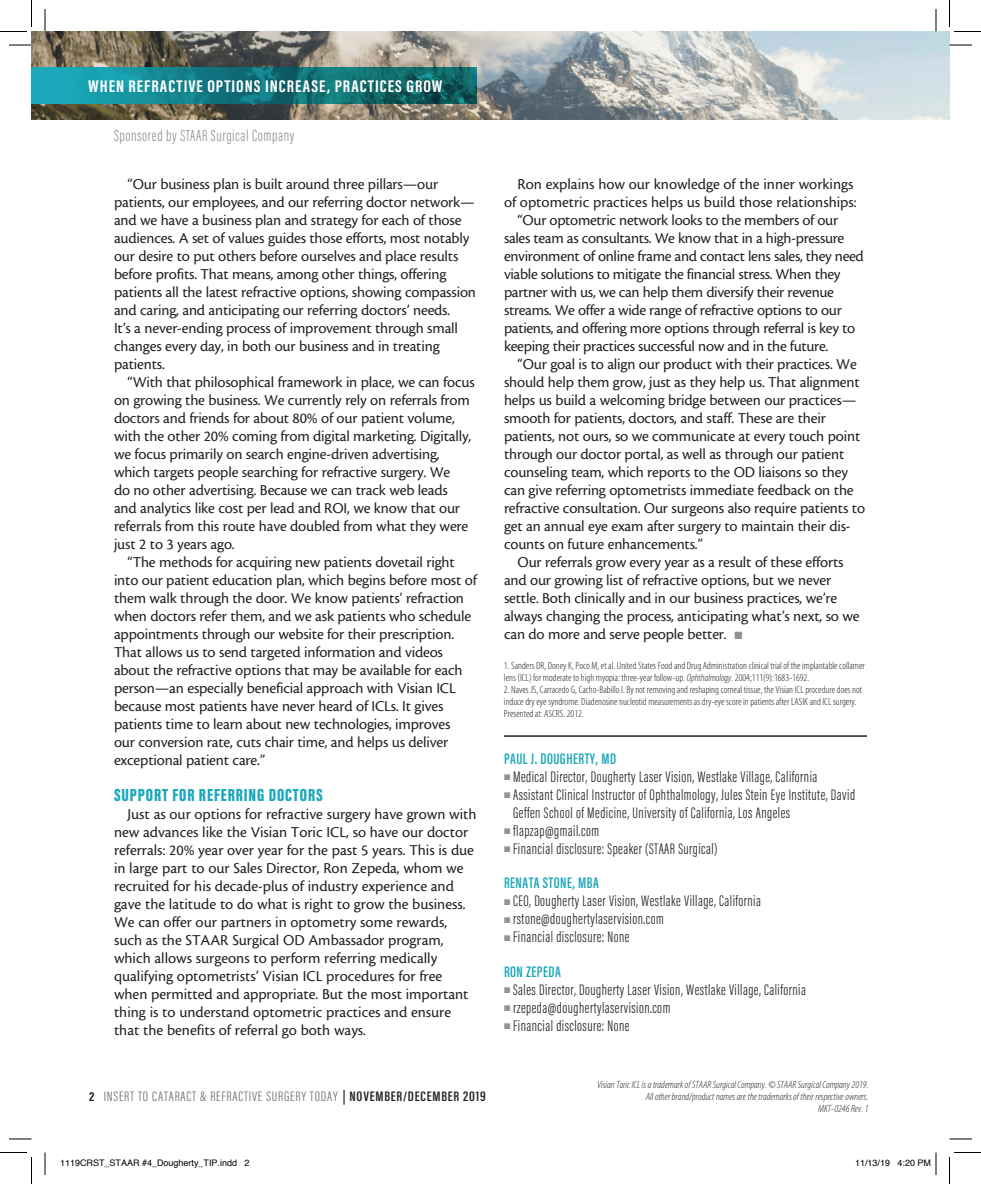
<style>
.page{position:relative;width:981px;height:1184px;background:#fff}
.page>*{position:absolute;margin:0;border:0;box-sizing:border-box;transform-origin:0 0}
.t1{font:900 18px "Acumin Pro Extra Cond";letter-spacing:.05em;color:#1aa8ba}
.t2{font:700 17.4px "Acumin Pro Extra Cond";letter-spacing:.05em;color:#fff;scale:1.12 1}
.t3{font:300 16.5px "Acumin Pro Extra Cond";letter-spacing:.035em;color:#919495}
.t4{font:15.75px/18px "Cronos MM 408 10";letter-spacing:-.01em;color:#231f20}
.t5{font:300 15.75px/34.5px "Acumin Pro Extra Cond";letter-spacing:.03em;color:#231f20}
.t6{font:600 15.75px "Acumin Pro Extra Cond";letter-spacing:.03em;color:#1aa8ba}
.t7{font:300 14.1px "Acumin Pro Extra Cond";letter-spacing:.05em;color:#6c6d70;scale:1.11 1}
.t8{font:10.5px/12px "Myriad MM 215 300";color:#231f20}
.t9{font:10.5px/12px "Myriad MM It 215 300";color:#231f20;text-align:right}
.t10{font:9px "Helvetica";color:#000}
.s1{font-weight:700;font-size:13.35px;color:#231f20}
.s2{font-weight:600;color:#231f20}
.s3{color:#919495}
.s4{font-family:"Myriad MM It 215 300"}
.s5{font-weight:600;color:#1aa8ba}
</style>
<div class="page">
<img style="left:32px;top:32px;width:918px;height:87px">
<hr style="left:504px;top:735px;width:363px;height:1px;background:#231f20">
<svg style="left:32px;top:67px;width:445px;height:37px;background:#137c84"></svg>
<svg style="left:9px;top:45px;width:23px;height:1px"></svg>
<svg style="left:950px;top:45px;width:22px;height:1px"></svg>
<svg style="left:9px;top:1138px;width:23px;height:1px"></svg>
<svg style="left:950px;top:1138px;width:22px;height:1px"></svg>
<svg style="left:45px;top:9px;width:1px;height:23px"></svg>
<svg style="left:45px;top:1152px;width:1px;height:22px"></svg>
<svg style="left:936px;top:9px;width:1px;height:23px"></svg>
<svg style="left:0;top:0;width:32px;height:32px"></svg>
<svg style="left:0;top:1152px;width:32px;height:32px"></svg>
<svg style="left:949px;top:0;width:32px;height:32px"></svg>
<svg style="left:949px;top:1152px;width:32px;height:32px"></svg>
<svg style="left:935px;top:1152px;width:2px;height:22px"></svg>
<p class="t2" style="left:88px;top:75px;width:318px">WHEN REFRACTIVE OPTIONS INCREASE, PRACTICES GROW</p>
<p class="t3" style="left:114px;top:125px;width:182px">Sponsored by STAAR Surgical Company</p>
<p class="t4" style="left:114px;top:175px;width:364px;text-indent:13px">“Our business plan is built around three pillars—our patients, our employees, and our referring doctor network— and we have a business plan and strategy for each of those audiences. A set of values guides those efforts, most notably our desire to put others before ourselves and place results before profits. That means, among other things, offering patients all the latest refractive options, showing compassion and caring, and anticipating our referring doctors’ needs.<br>It’s a never-ending process of improvement through small changes every day, in both our business and in treating patients.</p>
<p class="t4" style="left:114px;top:373px;width:362px;text-indent:13px">“With that philosophical framework in place, we can focus on growing the business. We currently rely on referrals from doctors and friends for about 80% of our patient volume, with the other 20% coming from digital marketing. Digitally, we focus primarily on search engine-driven advertising, which targets people searching for refractive surgery. We<br>do no other advertising. Because we can track web leads<br>and analytics like cost per lead and ROI, we know that our referrals from this route have doubled from what they were just 2 to 3 years ago.</p>
<p class="t4" style="left:114px;top:553px;width:364px;text-indent:13px">“The methods for acquiring new patients dovetail right into our patient education plan, which begins before most of them walk through the door. We know patients’ refraction when doctors refer them, and we ask patients who schedule appointments through our website for their prescription.<br>That allows us to send targeted information and videos about the refractive options that may be available for each person—an especially beneficial approach with Visian ICL because most patients have never heard of ICLs. It gives patients time to learn about new technologies, improves<br>our conversion rate, cuts chair time, and helps us deliver exceptional patient care.”</p>
<p class="t1" style="left:114px;top:784px;width:210px">SUPPORT FOR REFERRING DOCTORS</p>
<p class="t4" style="left:114px;top:805px;width:364px;text-indent:13px">Just as our options for refractive surgery have grown with new advances like the Visian Toric ICL, so have our doctor referrals: 20% year over year for the past 5 years. This is due in large part to our Sales Director, Ron Zepeda, whom we recruited for his decade-plus of industry experience and gave the latitude to do what is right to grow the business.<br>We can offer our partners in optometry some rewards, such as the STAAR Surgical OD Ambassador program, which allows surgeons to perform referring medically qualifying optometrists’ Visian ICL procedures for free when permitted and appropriate. But the most important thing is to understand optometric practices and ensure that the benefits of referral go both ways.</p>
<p class="t7" style="left:89px;top:1088px;width:359px"><span class="s1">2</span> INSERT TO CATARACT &amp; REFRACTIVE SURGERY TODAY <span class="s2">| NOVEMBER/DECEMBER 2019</span></p>
<p class="t4" style="left:518px;top:175px;width:338px">Ron explains how our knowledge of the inner workings</p>
<p class="t4" style="left:504px;top:193px;width:354px">of optometric practices helps us build those relationships:</p>
<p class="t4" style="left:518px;top:211px;width:322px">“Our optometric network looks to the members of our</p>
<p class="t4" style="left:504px;top:229px;width:342px">sales team as consultants. We know that in a high-pressure</p>
<p class="t4" style="left:504px;top:247px;width:361px">environment of online frame and contact lens sales, they need</p>
<p class="t4" style="left:504px;top:265px;width:338px">viable solutions to mitigate the financial stress. When they</p>
<p class="t4" style="left:504px;top:283px;width:332px">partner with us, we can help them diversify their revenue</p>
<p class="t4" style="left:504px;top:301px;width:339px">streams. We offer a wide range of refractive options to our</p>
<p class="t4" style="left:504px;top:319px;width:353px">patients, and offering more options through referral is key to</p>
<p class="t4" style="left:504px;top:337px;width:326px">keeping their practices successful now and in the future.</p>
<p class="t4" style="left:518px;top:355px;width:341px">“Our goal is to align our product with their practices. We</p>
<p class="t4" style="left:504px;top:373px;width:357px">should help them grow, just as they help us. That alignment</p>
<p class="t4" style="left:504px;top:391px;width:354px">helps us build a welcoming bridge between our practices—</p>
<p class="t4" style="left:504px;top:409px;width:323px">smooth for patients, doctors, and staff. These are their</p>
<p class="t4" style="left:504px;top:427px;width:358px">patients, not ours, so we communicate at every touch point</p>
<p class="t4" style="left:504px;top:445px;width:342px">through our doctor portal, as well as through our patient</p>
<p class="t4" style="left:504px;top:463px;width:345px">counseling team, which reports to the OD liaisons so they</p>
<p class="t4" style="left:504px;top:481px;width:351px">can give referring optometrists immediate feedback on the</p>
<p class="t4" style="left:504px;top:499px;width:363px">refractive consultation. Our surgeons also require patients to</p>
<p class="t4" style="left:504px;top:517px;width:348px">get an annual eye exam after surgery to maintain their dis-</p>
<p class="t4" style="left:504px;top:535px;width:200px">counts on future enhancements.”</p>
<p class="t4" style="left:518px;top:553px;width:328px">Our referrals grow every year as a result of these efforts</p>
<p class="t4" style="left:504px;top:571px;width:329px">and our growing list of refractive options, but we never</p>
<p class="t4" style="left:504px;top:589px;width:335px">settle. Both clinically and in our business practices, we’re</p>
<p class="t4" style="left:504px;top:607px;width:357px">always changing the process, anticipating what’s next, so we</p>
<p class="t4" style="left:504px;top:625px;width:240px">can do more and serve people better. <span class="s3">■</span></p>
<p class="t8" style="left:504px;top:660px;width:362px">1. Sanders DR, Doney K, Poco M, et al. United States Food and Drug Administration clinical trial of the implantable collamer lens (ICL) for moderate to high myopia: three-year follow-up. <span class="s4">Ophthalmology</span>. 2004;111(9):1683-1692.</p>
<p class="t8" style="left:504px;top:684px;width:360px">2. Naves JS, Carracedo G, Cacho-Babillo I. By not removing and reshaping corneal tissue, the Visian ICL procedure does not induce dry eye syndrome. Diadenosine nucleotid measurements as dry-eye score in patients after LASIK and ICL surgery.<br>Presented at: ASCRS. 2012.</p>
<p class="t6" style="left:504px;top:749px;width:114px">PAUL J. DOUGHERTY, MD</p>
<p class="t5" style="left:504px;top:759px;width:315px"><span class="s3">■</span> Medical Director, Dougherty Laser Vision, Westlake Village, California</p>
<p class="t5" style="left:513px;top:785px;width:343px;line-height:18px;text-indent:-9px"><span class="s3">■</span> Assistant Clinical Instructor of Ophthalmology, Jules Stein Eye Institute, David<br>Geffen School of Medicine, University of California, Los Angeles</p>
<p class="t5" style="left:504px;top:813px;width:97px"><span class="s3">■</span> flapzap@gmail.com</p>
<p class="t5" style="left:504px;top:831px;width:215px"><span class="s3">■</span> Financial disclosure: Speaker (STAAR Surgical)<br><span class="s5">RENATA STONE, MBA</span></p>
<p class="t5" style="left:504px;top:883px;width:258px"><span class="s3">■</span> CEO, Dougherty Laser Vision, Westlake Village, California</p>
<p class="t5" style="left:504px;top:901px;width:161px"><span class="s3">■</span> rstone@doughertylaservision.com</p>
<p class="t5" style="left:504px;top:919px;width:127px"><span class="s3">■</span> Financial disclosure: None<br><span class="s5">RON ZEPEDA</span></p>
<p class="t5" style="left:504px;top:972px;width:303px"><span class="s3">■</span> Sales Director, Dougherty Laser Vision, Westlake Village, California</p>
<p class="t5" style="left:504px;top:990px;width:168px"><span class="s3">■</span> rzepeda@doughertylaservision.com</p>
<p class="t5" style="left:504px;top:1008px;width:127px"><span class="s3">■</span> Financial disclosure: None</p>
<p class="t9" style="left:597px;top:1079px;width:273px">Visian Toric ICL is a trademark of STAAR Surgical Company. © STAAR Surgical Company 2019.<br>All other brand/product names are the trademarks of their respective owners.<br>MKT-0246 Rev. 1</p>
<p class="t10" style="left:60px;top:1155px;width:191px">1119CRST_STAAR #4_Dougherty_TIP.indd 2</p>
<p class="t10" style="left:855px;top:1155px;width:78px">11/13/19 4:20 PM</p>
</div>
